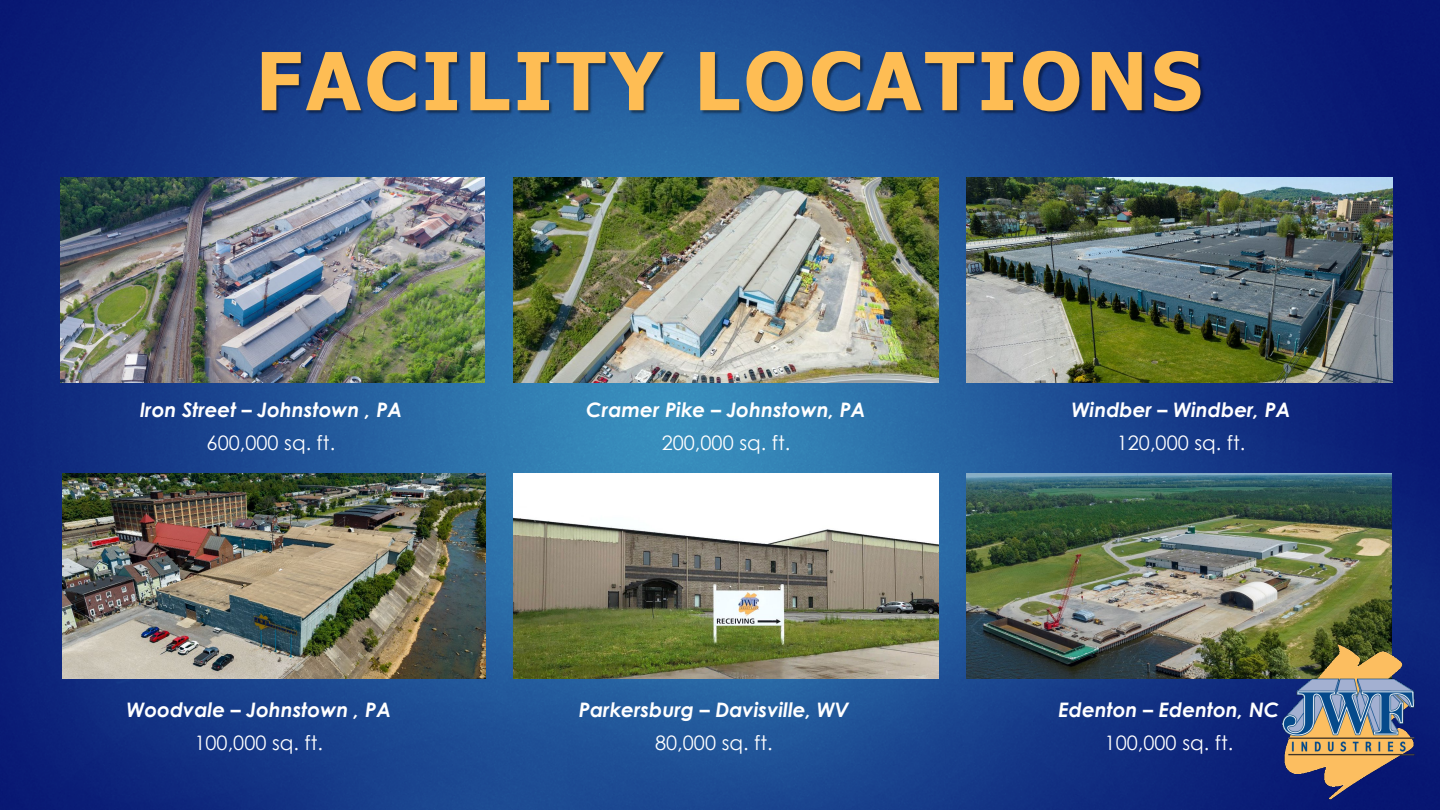
<style>
.page{position:relative;width:1440px;height:810px;background:#fff}
.page>*{position:absolute;margin:0;border:0;box-sizing:border-box;transform-origin:0 0}
.t1{font:700 80px "Tahoma";letter-spacing:.05em;color:#febd54}
.t2{font:italic 700 20px "Century Gothic";color:#fff}
.t3{font:20px "Century Gothic";color:#fff}
</style>
<div class="page">
<img style="left:0;top:0;width:1440px;height:810px">
<img style="left:967px;top:178px;width:426px;height:205px">
<img style="left:513px;top:180px;width:426px;height:203px">
<img style="left:60px;top:177px;width:424px;height:205px">
<img style="left:62px;top:473px;width:423px;height:205px">
<img style="left:967px;top:473px;width:425px;height:205px">
<img style="left:513px;top:473px;width:426px;height:205px">
<img style="left:207px;top:6px;width:1052px;height:174px">
<img style="left:1268px;top:633px;width:166px;height:177px">
<p class="t1" style="left:256px;top:25px;width:948px">FACILITY LOCATIONS</p>
<p class="t2" style="left:140px;top:395px;width:264px">Iron Street – Johnstown , PA</p>
<p class="t2" style="left:586px;top:395px;width:281px">Cramer Pike – Johnstown, PA</p>
<p class="t2" style="left:1072px;top:395px;width:221px">Windber – Windber, PA</p>
<p class="t3" style="left:207px;top:429px;width:130px">600,000 sq. ft.</p>
<p class="t3" style="left:662px;top:429px;width:130px">200,000 sq. ft.</p>
<p class="t3" style="left:1117px;top:429px;width:130px">120,000 sq. ft.</p>
<p class="t2" style="left:126px;top:694px;width:266px">Woodvale – Johnstown , PA</p>
<p class="t2" style="left:579px;top:694px;width:272px">Parkersburg – Davisville, WV</p>
<p class="t2" style="left:1058px;top:694px;width:223px">Edenton – Edenton, NC</p>
<p class="t3" style="left:194px;top:728px;width:130px">100,000 sq. ft.</p>
<p class="t3" style="left:655px;top:728px;width:119px">80,000 sq. ft.</p>
<p class="t3" style="left:1105px;top:728px;width:130px">100,000 sq. ft.</p>
</div>
